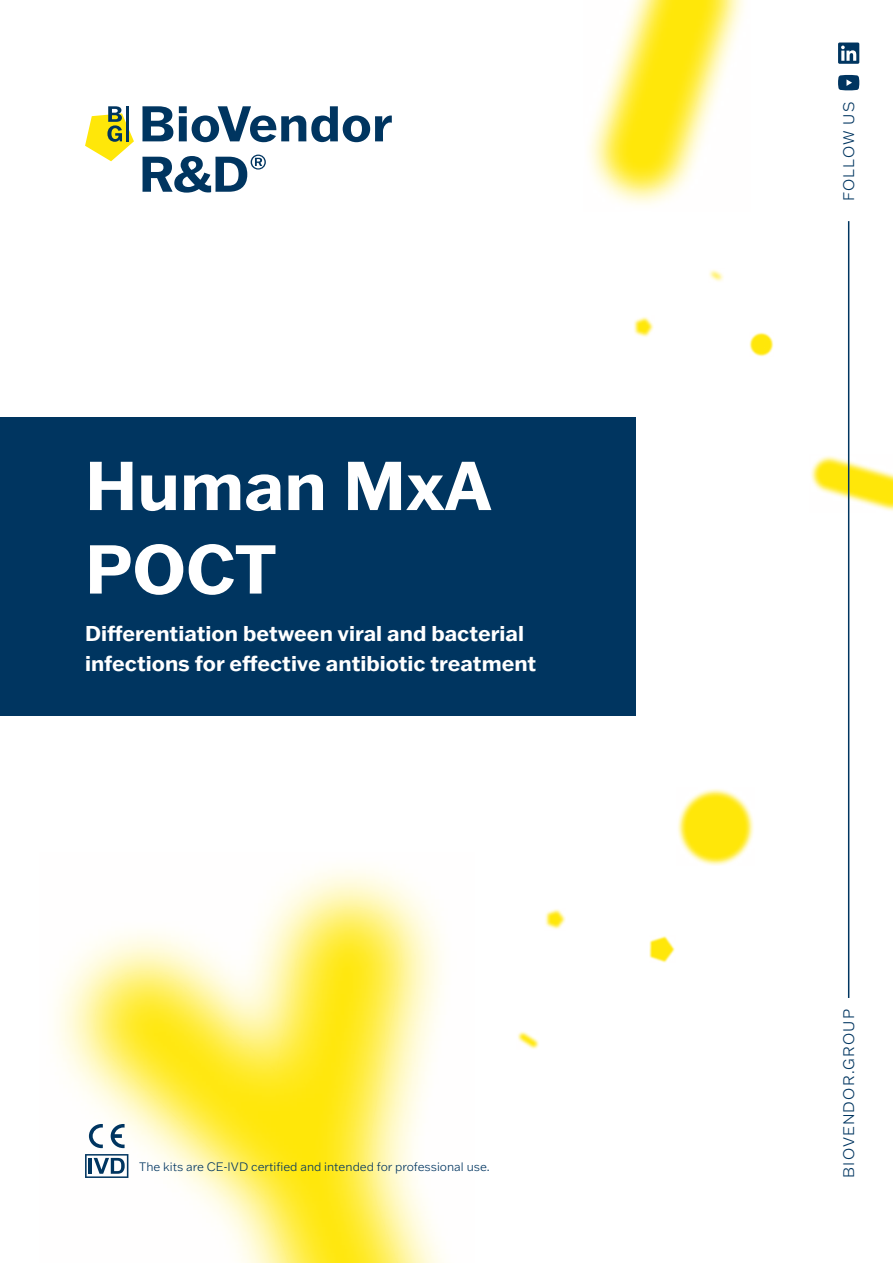
<style>
.page{position:relative;width:893px;height:1263px;background:#fff}
.page>*{position:absolute;margin:0;border:0;box-sizing:border-box;transform-origin:0 0}
.t1{font:700 67.5px/83.6px "Franklin Gothic ATF";color:#fff}
.t2{font:700 21px/30px "Franklin Gothic ATF";color:#fff}
.t3{font:300 15px "Franklin Gothic ATF";letter-spacing:.075em;color:#003560}
.t4{font:300 12px "Franklin Gothic ATF";color:#003560}
</style>
<div class="page">
<svg style="left:811px;top:454px;width:82px;height:59px"></svg>
<svg style="left:813px;top:458px;width:80px;height:50px"></svg>
<svg style="left:56px;top:869px;width:388px;height:394px"></svg>
<svg style="left:89px;top:903px;width:337px;height:360px"></svg>
<svg style="left:142px;top:106px;width:250px;height:36px"></svg>
<svg style="left:85px;top:106px;width:49px;height:55px"></svg>
<hr style="left:126px;top:106px;width:3px;height:35px;background:#003560">
<svg style="left:142px;top:155px;width:124px;height:38px"></svg>
<div style="left:0;top:417px;width:636px;height:299px;background:#003560"></div>
<hr style="left:848px;top:221px;width:1px;height:777px;background:#003560">
<svg style="left:838px;top:43px;width:21px;height:21px"></svg>
<svg style="left:838px;top:75px;width:21px;height:15px"></svg>
<svg style="left:589px;top:0;width:155px;height:205px"></svg>
<svg style="left:601px;top:0;width:130px;height:193px"></svg>
<svg style="left:678px;top:789px;width:76px;height:77px"></svg>
<svg style="left:681px;top:792px;width:69px;height:69px;background:#ffec43"></svg>
<svg style="left:749px;top:333px;width:24px;height:24px"></svg>
<svg style="left:751px;top:335px;width:20px;height:20px"></svg>
<svg style="left:634px;top:317px;width:20px;height:20px"></svg>
<svg style="left:636px;top:319px;width:15px;height:16px"></svg>
<svg style="left:545px;top:909px;width:21px;height:20px"></svg>
<svg style="left:548px;top:911px;width:15px;height:16px"></svg>
<svg style="left:649px;top:936px;width:26px;height:27px"></svg>
<svg style="left:651px;top:938px;width:22px;height:23px"></svg>
<svg style="left:709px;top:270px;width:15px;height:12px"></svg>
<svg style="left:712px;top:272px;width:9px;height:7px"></svg>
<svg style="left:517px;top:1031px;width:22px;height:18px"></svg>
<svg style="left:520px;top:1034px;width:17px;height:13px"></svg>
<svg style="left:89px;top:1124px;width:14px;height:24px"></svg>
<svg style="left:111px;top:1124px;width:14px;height:24px"></svg>
<svg style="left:85px;top:1154px;width:43px;height:24px"></svg>
<h1 class="t1" style="left:85px;top:442px;width:408px">Human MxA<br>POCT</h1>
<p class="t2" style="left:85px;top:618px;width:453px">Differentiation between viral and bacterial infections for effective antibiotic treatment</p>
<p class="t4" style="left:139px;top:1159px;width:352px">The kits are CE-IVD certified and intended for professional use.</p>
<p class="t3" style="left:839px;top:201px;width:101px;rotate:-90deg">FOLLOW US</p>
<p class="t3" style="left:839px;top:1178px;width:170px;rotate:-90deg">BIOVENDOR.GROUP</p>
</div>
